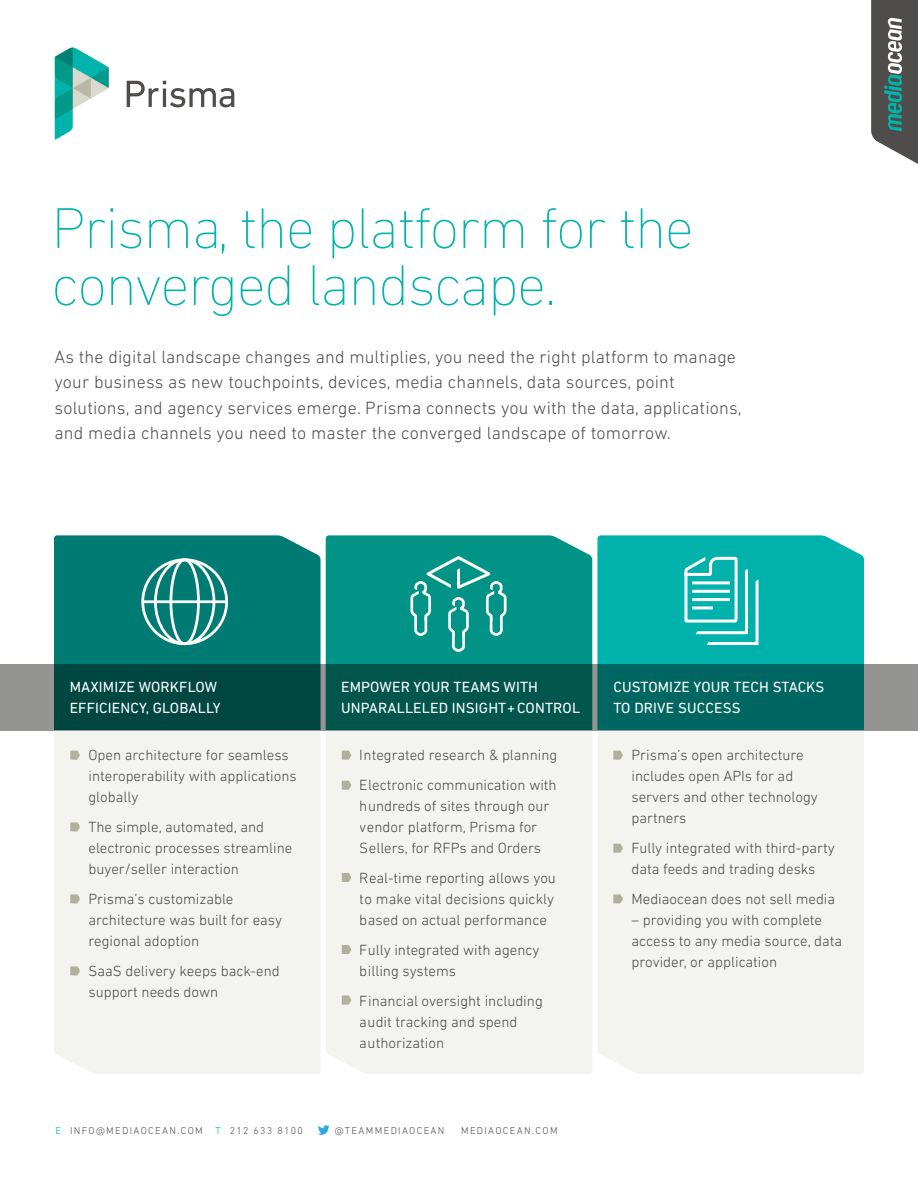
<style>
.page{position:relative;width:918px;height:1188px;background:#fff}
.page>*{position:absolute;margin:0;border:0;box-sizing:border-box;transform-origin:0 0}
.t1{font:200 58.5px/57px "DIN Next LT Pro";letter-spacing:-.025em;color:#00b4ac}
.t2{font:300 18px/25.5px "DIN Next LT Pro";letter-spacing:.01em;color:#4e4d4b}
.t3{font:300 15px/21px "DIN Next LT Pro";color:#4e4d4b}
.t4{font:15px/21px "DIN Next LT Pro";letter-spacing:.01em;color:#fff}
.t5{font:300 10.05px "DIN Next LT Pro";letter-spacing:.13em;color:#4d4d47}
.s1{color:#00b2ae}
</style>
<div class="page">
<div style="left:54px;top:535px;width:267px;height:129px;background:#007b74"></div>
<div style="left:597px;top:535px;width:267px;height:129px;background:#00b1ac"></div>
<div style="left:326px;top:535px;width:266px;height:129px;background:#009386"></div>
<svg style="left:0;top:664px;width:918px;height:66px;background:#135d58"></svg>
<div style="left:54px;top:730px;width:267px;height:344px;background:#f3f3ef"></div>
<div style="left:326px;top:730px;width:266px;height:344px;background:#f3f3ef"></div>
<div style="left:598px;top:730px;width:266px;height:344px;background:#f3f3ef"></div>
<svg style="left:127px;top:81px;width:107px;height:26px"></svg>
<svg style="left:55px;top:48px;width:54px;height:92px"></svg>
<svg style="left:871px;top:0;width:47px;height:164px;background:#626c6a"></svg>
<svg style="left:70px;top:751px;width:10px;height:9px"></svg>
<svg style="left:70px;top:822px;width:10px;height:9px"></svg>
<svg style="left:70px;top:894px;width:10px;height:9px"></svg>
<svg style="left:70px;top:966px;width:10px;height:9px"></svg>
<svg style="left:342px;top:751px;width:9px;height:9px"></svg>
<svg style="left:342px;top:781px;width:9px;height:9px"></svg>
<svg style="left:342px;top:873px;width:9px;height:9px"></svg>
<svg style="left:342px;top:945px;width:9px;height:9px"></svg>
<svg style="left:342px;top:996px;width:9px;height:9px"></svg>
<svg style="left:613px;top:751px;width:10px;height:9px"></svg>
<svg style="left:613px;top:844px;width:10px;height:9px"></svg>
<svg style="left:613px;top:894px;width:10px;height:9px"></svg>
<div style="left:141px;top:558px;width:87px;height:87px;border:3px solid #fff;border-radius:50%"></div>
<div style="left:154px;top:558px;width:61px;height:87px;border:3px solid #fff;border-radius:50%"></div>
<div style="left:170px;top:558px;width:30px;height:87px;border:3px solid #fff;border-radius:50%"></div>
<hr style="left:142px;top:600px;width:85px;height:3px;background:#fff">
<svg style="left:410px;top:554px;width:97px;height:98px;background:#26a398"></svg>
<hr style="left:705px;top:552px;width:3px;height:14px;background:#00b1ac">
<svg style="left:683px;top:555px;width:77px;height:92px"></svg>
<svg style="left:318px;top:1125px;width:12px;height:10px"></svg>
<h1 class="t1" style="left:52px;top:199px;width:644px">Prisma, the platform for the converged landscape.</h1>
<p class="t2" style="left:55px;top:344px;width:689px">As the digital landscape changes and multiplies, you need the right platform to manage your business as new touchpoints, devices, media channels, data sources, point solutions, and agency services emerge. Prisma connects you with the data, applications, and media channels you need to master the converged landscape of tomorrow.</p>
<p class="t4" style="left:70px;top:676px;width:153px">MAXIMIZE WORKFLOW<br>EFFICIENCY, GLOBALLY</p>
<p class="t4" style="left:341px;top:676px;width:240px">EMPOWER YOUR TEAMS WITH<br>UNPARALLELED INSIGHT+CONTROL</p>
<p class="t4" style="left:613px;top:676px;width:213px">CUSTOMIZE YOUR TECH STACKS<br>TO DRIVE SUCCESS</p>
<p class="t3" style="left:88px;top:744px;width:210px">Open architecture for seamless interoperability with applications globally</p>
<p class="t3" style="left:88px;top:816px;width:205px">The simple, automated, and electronic processes streamline buyer/seller interaction</p>
<p class="t3" style="left:88px;top:888px;width:195px">Prisma’s customizable architecture was built for easy regional adoption</p>
<p class="t3" style="left:88px;top:960px;width:193px">SaaS delivery keeps back-end support needs down</p>
<p class="t3" style="left:360px;top:740px;width:199px;line-height:30px">Integrated research &amp; planning<br>Electronic communication with</p>
<p class="t3" style="left:360px;top:795px;width:191px">hundreds of sites through our vendor platform, Prisma for<br>Sellers, for RFPs and Orders</p>
<p class="t3" style="left:360px;top:867px;width:198px">Real-time reporting allows you to make vital decisions quickly based on actual performance</p>
<p class="t3" style="left:360px;top:939px;width:181px">Fully integrated with agency billing systems</p>
<p class="t3" style="left:360px;top:990px;width:184px">Financial oversight including audit tracking and spend authorization</p>
<p class="t3" style="left:632px;top:744px;width:188px">Prisma’s open architecture includes open APIs for ad servers and other technology partners</p>
<p class="t3" style="left:632px;top:837px;width:205px">Fully integrated with third-party data feeds and trading desks</p>
<p class="t3" style="left:632px;top:888px;width:205px">Mediaocean does not sell media</p>
<p class="t3" style="left:632px;top:909px;width:212px">– providing you with complete access to any media source, data provider, or application</p>
<p class="t5" style="left:55px;top:1124px;width:149px"><span class="s1">E</span> INFO@MEDIAOCEAN.COM</p>
<p class="t5" style="left:216px;top:1124px;width:89px"><span class="s1">T</span> 212 633 8100</p>
<p class="t5" style="left:335px;top:1124px;width:111px">@TEAMMEDIAOCEAN</p>
<p class="t5" style="left:461px;top:1124px;width:98px">MEDIAOCEAN.COM</p>
</div>
